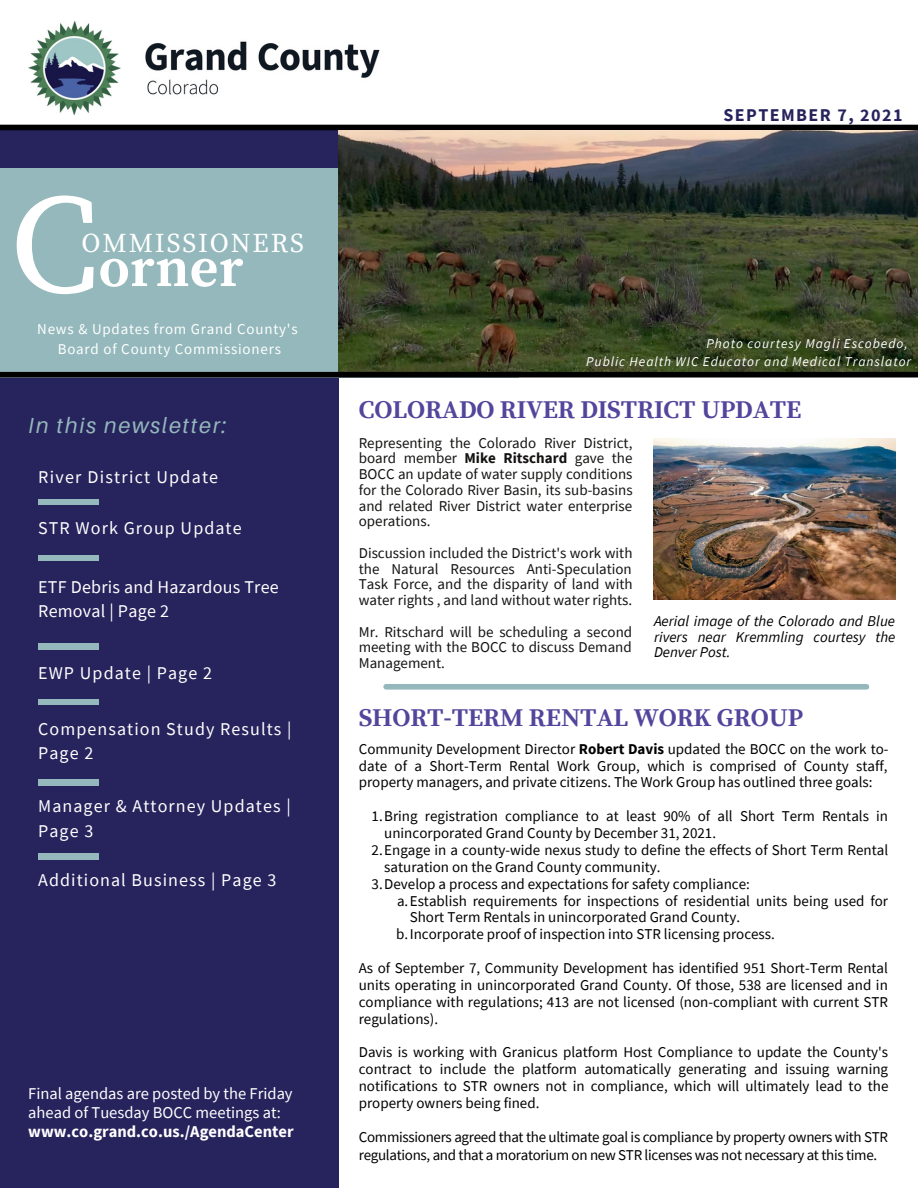
<style>
.page{position:relative;width:918px;height:1188px;background:#fff}
.page>*{position:absolute;margin:0;border:0;box-sizing:border-box;transform-origin:0 0}
.t1{font:141.15px "Source Serif Pro";color:#fff}
.t2{font:700 54.9px "Source Serif Pro";letter-spacing:.005em;color:#fff}
.t3{font:27px "Source Serif Pro";letter-spacing:.07em;color:#fff}
.t4{font:700 25.5px "Source Serif Pro";letter-spacing:-.005em;color:#53459c}
.t5{font:italic 21.75px "Aileron";letter-spacing:.08em;color:#94b8bb}
.t6{font:18px/24.8px "Source Sans Pro";letter-spacing:.06em;color:#fff}
.t7{font:18px/24.8px "Source Sans Pro";letter-spacing:.015em;color:#fff}
.t8{font:700 18px "Source Sans Pro";letter-spacing:.08em;color:#27235d}
.t9{font:16.5px/19.2px "Source Sans Pro";color:#fff}
.t10{font:15px/16.8px "Source Sans Pro";color:#000}
.t11{font:15px/15.8px "Source Sans Pro";color:#141312;text-align:justify}
.t12{font:15px/18px "Source Sans Pro";letter-spacing:-.02em;color:#000}
.t13{font:italic 15px/15.8px "Source Sans Pro";color:#000;text-align:justify}
.t14{font:15px "Source Sans Pro";letter-spacing:.05em;color:#fff}
.t15{font:italic 13.5px "Source Sans Pro";letter-spacing:.07em;color:#fff}
.s1{font-weight:700}
</style>
<div class="page">
<div style="left:0;top:0;width:338px;height:1188px;background:#27235d"></div>
<div style="left:0;top:168px;width:518px;height:210px;background:#94b8bb"></div>
<div style="left:0;top:0;width:918px;height:128px;background:#fff"></div>
<img style="left:28px;top:22px;width:351px;height:92px">
<div style="left:0;top:125px;width:918px;height:5px;background:#000"></div>
<img style="left:339px;top:130px;width:579px;height:242px">
<div style="left:0;top:372px;width:918px;height:6px;background:#000"></div>
<div style="left:38px;top:499px;width:61px;height:6px;background:#94b8bb"></div>
<div style="left:38px;top:555px;width:61px;height:6px;background:#94b8bb"></div>
<div style="left:38px;top:853px;width:61px;height:6px;background:#94b8bb"></div>
<div style="left:38px;top:643px;width:61px;height:6px;background:#94b8bb"></div>
<div style="left:38px;top:780px;width:61px;height:6px;background:#94b8bb"></div>
<div style="left:386px;top:684px;width:481px;height:6px;background:#94b8bb"></div>
<img style="left:654px;top:439px;width:242px;height:161px">
<div style="left:38px;top:699px;width:61px;height:6px;background:#94b8bb"></div>
<p class="t1" style="left:10px;top:162px;width:91px">C</p>
<p class="t3" style="left:82px;top:228px;width:224px">OMMISSIONERS</p>
<p class="t2" style="left:99px;top:236px;width:147px">orner</p>
<p class="t14" style="left:37px;top:319px;width:262px">News &amp; Updates from Grand County's</p>
<p class="t14" style="left:58px;top:339px;width:225px">Board of County Commissioners</p>
<p class="t5" style="left:28px;top:412px;width:200px">In this newsletter:</p>
<p class="t6" style="left:38px;top:464px;width:182px">River District Update</p>
<p class="t6" style="left:38px;top:515px;width:205px">STR Work Group Update</p>
<p class="t7" style="left:38px;top:574px;width:242px">ETF Debris and Hazardous Tree<br>Removal | Page 2</p>
<p class="t6" style="left:38px;top:660px;width:175px">EWP Update | Page 2</p>
<p class="t6" style="left:38px;top:716px;width:255px">Compensation Study Results |<br>Page 2</p>
<p class="t6" style="left:38px;top:794px;width:254px">Manager &amp; Attorney Updates |<br>Page 3</p>
<p class="t6" style="left:38px;top:868px;width:240px">Additional Business | Page 3</p>
<p class="t9" style="left:28px;top:1083px;width:267px">Final agendas are posted by the Friday ahead of Tuesday BOCC meetings at: <span class="s1">www.co.grand.co.us./AgendaCenter</span></p>
<p class="t8" style="left:723px;top:103px;width:181px">SEPTEMBER 7, 2021</p>
<p class="t15" style="left:707px;top:334px;width:203px">Photo courtesy Magli Escobedo,</p>
<p class="t15" style="left:586px;top:352px;width:326px">Public Health WIC Educator and Medical Translator</p>
<p class="t4" style="left:359px;top:394px;width:444px">COLORADO RIVER DISTRICT UPDATE</p>
<p class="t11" style="left:359px;top:434px;width:275px">Representing the Colorado River District, board member <span class="s1">Mike Ritschard</span> gave the BOCC an update of water supply conditions for the Colorado River Basin, its sub-basins and related River District water enterprise operations.</p>
<p class="t11" style="left:359px;top:545px;width:275px">Discussion included the District's work with the Natural Resources Anti-Speculation Task Force, and the disparity of land with water rights , and land without water rights.</p>
<p class="t11" style="left:359px;top:623px;width:275px">Mr. Ritschard will be scheduling a second meeting with the BOCC to discuss Demand Management.</p>
<p class="t13" style="left:654px;top:613px;width:243px">Aerial image of the Colorado and Blue rivers near Kremmling courtesy the Denver Post.</p>
<p class="t4" style="left:359px;top:703px;width:446px">SHORT-TERM RENTAL WORK GROUP</p>
<p class="t10" style="left:359px;top:740px;width:531px;text-align:justify">Community Development Director <span class="s1">Robert Davis</span> updated the BOCC on the work to&shy;date of a Short-Term Rental Work Group, which is comprised of County staff, property managers, and private citizens. The Work Group has outlined three goals:</p>
<p class="t10" style="left:384px;top:807px;width:505px;text-indent:-13px">1.Bring registration compliance to at least 90% of all Short Term Rentals in unincorporated Grand County by December 31, 2021.</p>
<p class="t10" style="left:384px;top:841px;width:505px;text-indent:-13px">2.Engage in a county-wide nexus study to define the effects of Short Term Rental saturation on the Grand County community.</p>
<p class="t10" style="left:372px;top:875px;width:380px">3.Develop a process and expectations for safety compliance:</p>
<p class="t10" style="left:410px;top:892px;width:480px;text-indent:-13px">a.Establish requirements for inspections of residential units being used for<br>Short Term Rentals in unincorporated Grand County.</p>
<p class="t10" style="left:396px;top:926px;width:380px">b.Incorporate proof of inspection into STR licensing process.</p>
<p class="t10" style="left:359px;top:959px;width:531px;text-align:justify">As of September 7, Community Development has identified 951 Short-Term Rental units operating in unincorporated Grand County. Of those, 538 are licensed and in compliance with regulations; 413 are not licensed (non-compliant with current STR regulations).</p>
<p class="t10" style="left:359px;top:1044px;width:531px;text-align:justify">Davis is working with Granicus platform Host Compliance to update the County's contract to include the platform automatically generating and issuing warning notifications to STR owners not in compliance, which will ultimately lead to the property owners being fined.</p>
<p class="t12" style="left:359px;top:1127px;width:531px">Commissioners agreed that the ultimate goal is compliance by property owners with STR regulations, and that a moratorium on new STR licenses was not necessary at this time.</p>
</div>
